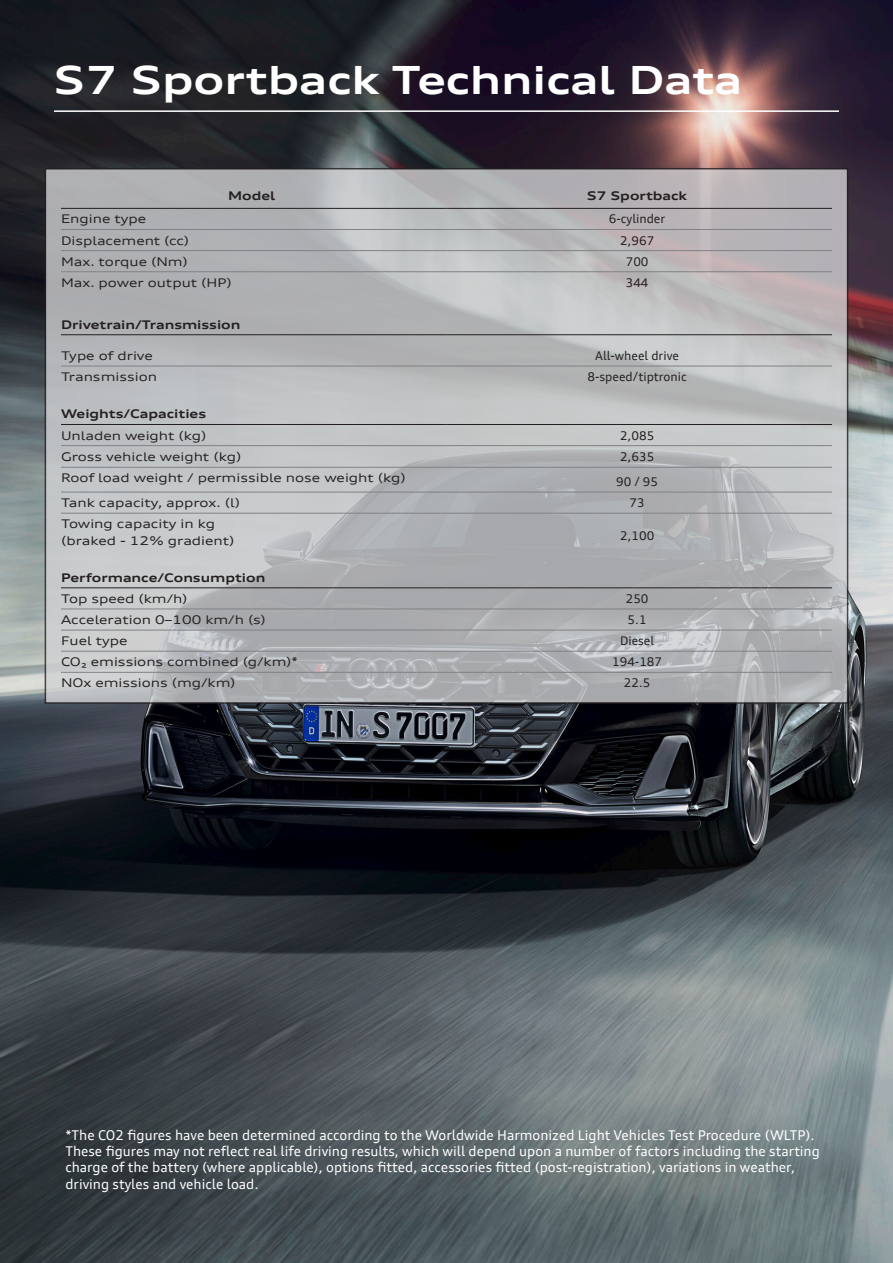
<style>
.page{position:relative;width:893px;height:1263px;background:#fff}
.page>*{position:absolute;margin:0;border:0;box-sizing:border-box;transform-origin:0 0}
.t1{font:700 expanded 39px "Audi Type";color:#fff}
.t2{font:13.5px/16.2px "Audi Type";color:#fff}
.t3{font:expanded 12px/16.2px "Audi Type";color:#231f20}
.t4{font:12px "Audi Type";color:#231f20}
.t5{font:700 expanded 12px "Audi Type";color:#231f20}
</style>
<div class="page">
<img style="left:0;top:0;width:893px;height:1263px">
<hr style="left:54px;top:110px;width:785px;height:2px;background:#fff">
<svg style="left:48px;top:171px;width:797px;height:530px;background:#b7b8ba"></svg>
<hr style="left:446px;top:424px;width:386px;height:1px;background:#231f20">
<hr style="left:446px;top:587px;width:386px;height:1px;background:#231f20">
<hr style="left:61px;top:208px;width:385px;height:1px;background:#231f20">
<hr style="left:446px;top:208px;width:386px;height:1px;background:#231f20">
<hr style="left:61px;top:229px;width:385px;height:1px;background:#808285">
<hr style="left:446px;top:229px;width:386px;height:1px;background:#808285">
<hr style="left:61px;top:250px;width:385px;height:1px;background:#808285">
<hr style="left:446px;top:250px;width:386px;height:1px;background:#808285">
<hr style="left:61px;top:271px;width:385px;height:1px;background:#808285">
<hr style="left:446px;top:271px;width:386px;height:1px;background:#808285">
<hr style="left:61px;top:424px;width:385px;height:1px;background:#231f20">
<hr style="left:61px;top:334px;width:385px;height:1px;background:#231f20">
<hr style="left:446px;top:334px;width:386px;height:1px;background:#231f20">
<hr style="left:61px;top:587px;width:385px;height:1px;background:#231f20">
<hr style="left:61px;top:366px;width:385px;height:1px;background:#808285">
<hr style="left:446px;top:366px;width:386px;height:1px;background:#808285">
<hr style="left:61px;top:445px;width:385px;height:1px;background:#808285">
<hr style="left:446px;top:445px;width:386px;height:1px;background:#808285">
<hr style="left:61px;top:467px;width:385px;height:1px;background:#808285">
<hr style="left:446px;top:467px;width:386px;height:1px;background:#808285">
<hr style="left:61px;top:492px;width:385px;height:1px;background:#808285">
<hr style="left:446px;top:492px;width:386px;height:1px;background:#808285">
<hr style="left:61px;top:513px;width:385px;height:1px;background:#808285">
<hr style="left:446px;top:513px;width:386px;height:1px;background:#808285">
<hr style="left:61px;top:609px;width:385px;height:1px;background:#808285">
<hr style="left:446px;top:609px;width:386px;height:1px;background:#808285">
<hr style="left:61px;top:630px;width:385px;height:1px;background:#808285">
<hr style="left:446px;top:630px;width:386px;height:1px;background:#808285">
<hr style="left:61px;top:651px;width:385px;height:1px;background:#808285">
<hr style="left:446px;top:651px;width:386px;height:1px;background:#808285">
<hr style="left:61px;top:672px;width:385px;height:1px;background:#808285">
<hr style="left:446px;top:672px;width:386px;height:1px;background:#808285">
<p class="t1" style="left:54px;top:56px;width:690px">S7 Sportback Technical Data</p>
<p class="t5" style="left:228px;top:188px;width:49px">Model</p>
<p class="t5" style="left:587px;top:188px;width:102px">S7 Sportback</p>
<p class="t3" style="left:61px;top:211px;width:87px">Engine type</p>
<p class="t4" style="left:609px;top:212px;width:58px">6-cylinder</p>
<p class="t3" style="left:61px;top:232px;width:130px">Displacement (cc)</p>
<p class="t4" style="left:620px;top:233px;width:36px">2,967</p>
<p class="t3" style="left:61px;top:253px;width:128px">Max. torque (Nm)</p>
<p class="t4" style="left:626px;top:254px;width:24px">700</p>
<p class="t3" style="left:61px;top:274px;width:172px">Max. power output (HP)</p>
<p class="t4" style="left:626px;top:275px;width:24px">344</p>
<p class="t5" style="left:61px;top:317px;width:181px">Drivetrain/Transmission</p>
<p class="t3" style="left:61px;top:347px;width:93px">Type of drive</p>
<p class="t4" style="left:595px;top:348px;width:85px">All-wheel drive</p>
<p class="t3" style="left:61px;top:369px;width:98px">Transmission</p>
<p class="t4" style="left:588px;top:369px;width:101px">8-speed/tiptronic</p>
<p class="t5" style="left:61px;top:407px;width:147px">Weights/Capacities</p>
<p class="t3" style="left:61px;top:427px;width:147px">Unladen weight (kg)</p>
<p class="t4" style="left:620px;top:428px;width:36px">2,085</p>
<p class="t3" style="left:61px;top:448px;width:182px">Gross vehicle weight (kg)</p>
<p class="t4" style="left:620px;top:449px;width:36px">2,635</p>
<p class="t3" style="left:61px;top:470px;width:346px">Roof load weight / permissible nose weight (kg)</p>
<p class="t4" style="left:616px;top:474px;width:43px">90 / 95</p>
<p class="t3" style="left:61px;top:495px;width:181px">Tank capacity, approx. (l)</p>
<p class="t4" style="left:629px;top:495px;width:17px">73</p>
<p class="t3" style="left:61px;top:516px;width:175px">Towing capacity in kg (braked - 12% gradient)</p>
<p class="t4" style="left:620px;top:528px;width:36px">2,100</p>
<p class="t5" style="left:61px;top:570px;width:206px">Performance/Consumption</p>
<p class="t3" style="left:61px;top:590px;width:128px">Top speed (km/h)</p>
<p class="t4" style="left:626px;top:591px;width:24px">250</p>
<p class="t3" style="left:61px;top:611px;width:206px">Acceleration 0–100 km/h (s)</p>
<p class="t4" style="left:628px;top:612px;width:21px">5.1</p>
<p class="t3" style="left:61px;top:633px;width:68px">Fuel type</p>
<p class="t4" style="left:620px;top:633px;width:36px">Diesel</p>
<p class="t3" style="left:61px;top:654px;width:239px">CO₂ emissions combined (g/km)*</p>
<p class="t4" style="left:612px;top:654px;width:52px">194-187</p>
<p class="t3" style="left:61px;top:675px;width:176px">NOx emissions (mg/km)</p>
<p class="t4" style="left:624px;top:676px;width:28px">22.5</p>
<p class="t2" style="left:65px;top:1127px;width:756px">*The CO2 figures have been determined according to the Worldwide Harmonized Light Vehicles Test Procedure (WLTP).<br>These figures may not reflect real life driving results, which will depend upon a number of factors including the starting charge of the battery (where applicable), options fitted, accessories fitted (post-registration), variations in weather, driving styles and vehicle load.</p>
</div>
